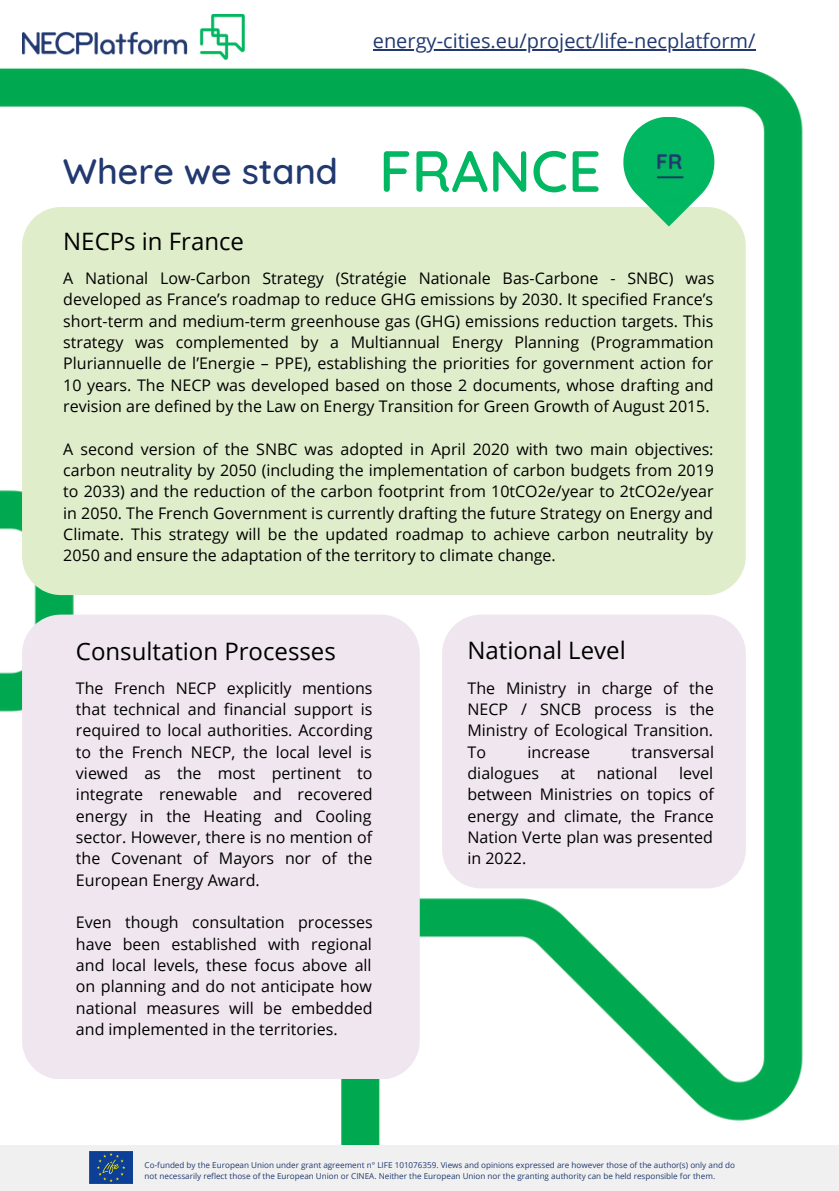
<style>
.page{position:relative;width:839px;height:1191px;background:#fff}
.page>*{position:absolute;margin:0;border:0;box-sizing:border-box;transform-origin:0 0}
.t1{font:500 36px "Quicksand";color:#213970}
.t2{font:24px "Open Sans";color:#000}
.t3{font:20px "Open Sans";color:#213970}
.t4{font:16px/21.4px "Open Sans";color:#000;text-align:justify}
.t5{font:8.2px/10.8px "Open Sans";color:#213970}
.s1{font-weight:600;font-size:58px;color:#02b761}
</style>
<div class="page">
<img style="left:0;top:37px;width:803px;height:1108px">
<img style="left:22px;top:15px;width:222px;height:45px">
<div style="left:22px;top:207px;width:723px;height:388px;background:#e0edcb;border-radius:39px"></div>
<svg style="left:623px;top:117px;width:91px;height:110px"></svg>
<img style="left:629px;top:122px;width:80px;height:81px">
<div style="left:22px;top:615px;width:397px;height:464px;background:#f0e6ef;border-radius:39px"></div>
<div style="left:0;top:1145px;width:838px;height:46px;background:#f0f0f1"></div>
<img style="left:89px;top:1152px;width:44px;height:31px">
<div style="left:442px;top:615px;width:303px;height:273px;background:#f0e6ef;border-radius:39px"></div>
<hr style="left:373px;top:50px;width:382px;height:1px;background:#213970">
<p class="t3" style="left:373px;top:27px;width:384px">energy-cities.eu/project/life-necplatform/</p>
<h1 class="t1" style="left:63px;top:148px;width:539px">Where we stand <span class="s1">FRANCE</span></h1>
<h2 class="t2" style="left:63px;top:224px;width:182px">NECPs in France</h2>
<p class="t4" style="left:63px;top:267px;width:652px">A National Low-Carbon Strategy (Stratégie Nationale Bas-Carbone - SNBC) was developed as France’s roadmap to reduce GHG emissions by 2030. It specified France’s short-term and medium-term greenhouse gas (GHG) emissions reduction targets. This strategy was complemented by a Multiannual Energy Planning (Programmation Pluriannuelle de l’Energie – PPE), establishing the priorities for government action for 10 years. The NECP was developed based on those 2 documents, whose drafting and revision are defined by the Law on Energy Transition for Green Growth of August 2015.</p>
<p class="t4" style="left:63px;top:438px;width:652px">A second version of the SNBC was adopted in April 2020 with two main objectives: carbon neutrality by 2050 (including the implementation of carbon budgets from 2019 to 2033) and the reduction of the carbon footprint from 10tCO2e/year to 2tCO2e/year in 2050. The French Government is currently drafting the future Strategy on Energy and Climate. This strategy will be the updated roadmap to achieve carbon neutrality by 2050 and ensure the adaptation of the territory to climate change.</p>
<h2 class="t2" style="left:76px;top:634px;width:261px">Consultation Processes</h2>
<p class="t4" style="left:76px;top:677px;width:298px">The French NECP explicitly mentions that technical and financial support is required to local authorities. According to the French NECP, the local level is viewed as the most pertinent to integrate renewable and recovered energy in the Heating and Cooling sector. However, there is no mention of the Covenant of Mayors nor of the European Energy Award.</p>
<p class="t4" style="left:76px;top:912px;width:298px">Even though consultation processes have been established with regional and local levels, these focus above all on planning and do not anticipate how national measures will be embedded and implemented in the territories.</p>
<h2 class="t2" style="left:467px;top:633px;width:160px">National Level</h2>
<p class="t4" style="left:467px;top:677px;width:248px">The Ministry in charge of the NECP / SNCB process is the Ministry of Ecological Transition.<br>To</p>
<p class="t4" style="left:527px;top:741px;width:64px">increase</p>
<p class="t4" style="left:631px;top:741px;width:84px">transversal</p>
<p class="t4" style="left:467px;top:762px;width:73px">dialogues</p>
<p class="t4" style="left:560px;top:762px;width:16px">at</p>
<p class="t4" style="left:596px;top:762px;width:62px">national</p>
<p class="t4" style="left:467px;top:762px;width:248px;text-indent:212px">level between Ministries on topics of energy and climate, the France Nation Verte plan was presented in 2022.</p>
<p class="t5" style="left:145px;top:1159px;width:591px">Co-funded by the European Union under grant agreement n° LIFE 101076359. Views and opinions expressed are however those of the author(s) only and do not necessarily reflect those of the European Union or CINEA. Neither the European Union nor the granting authority can be held responsible for them.</p>
</div>
